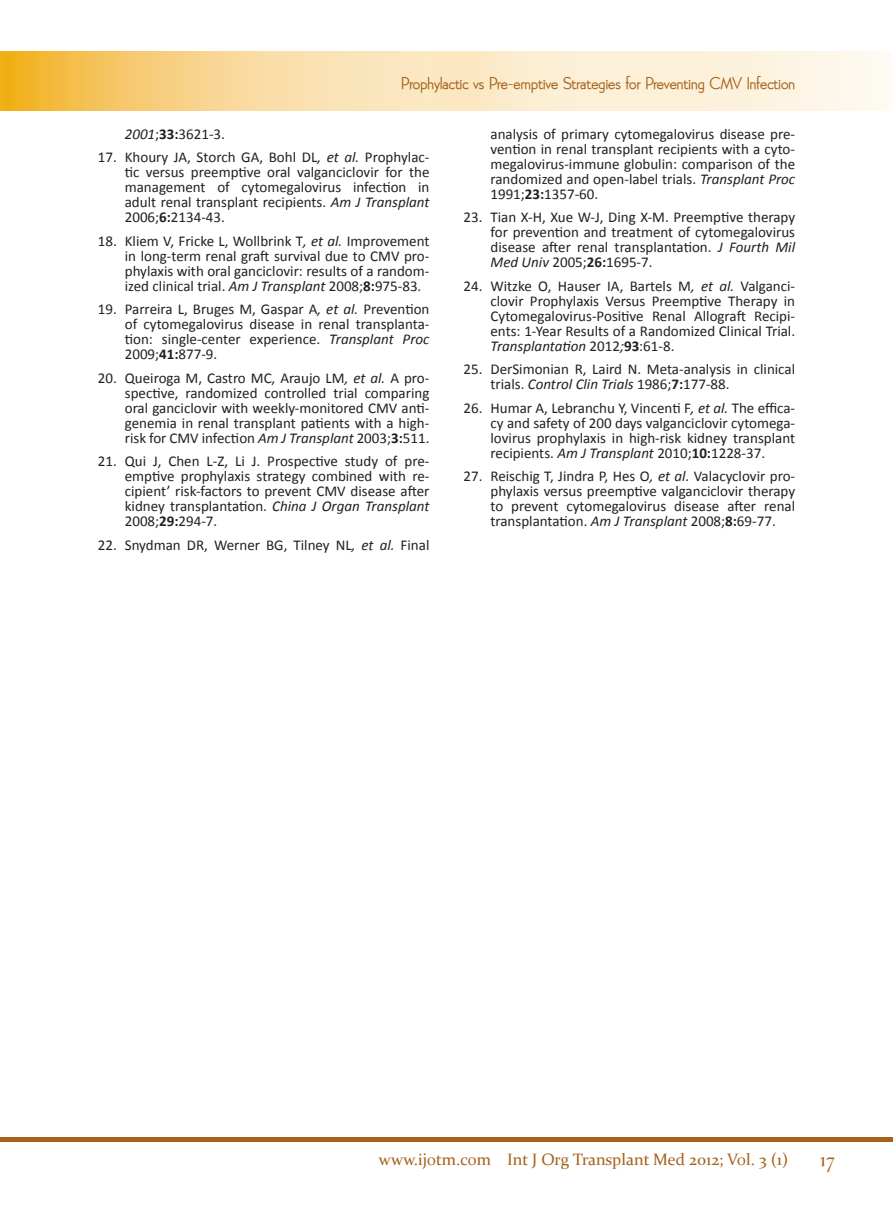
<style>
.page{position:relative;width:893px;height:1212px;background:#fff}
.page>*{position:absolute;margin:0;border:0;box-sizing:border-box;transform-origin:0 0}
.Running_Title{font:16.5px "Bennie Goethe SH";color:#a6611c}
.t1{font:16.5px "Constantia";color:#a6611c}
.Refrencess{font:15px/15px "Calibri";color:#231f20;text-align:justify}
.s1{font-style:italic}
.s2{font-weight:700}
</style>
<div class="page">
<div style="left:0;top:1137px;width:893px;height:5px;background:#a6611c"></div>
<img style="left:0;top:52px;width:883px;height:59px">
<p class="Running_Title" style="left:401px;top:73px;width:395px">Prophylactic vs Pre-emptive Strategies for Preventing CMV Infection</p>
<p class="Refrencess" style="left:125px;top:126px;width:102px"><span class="s1">2001</span>;<span class="s2">33:</span>3621-3.</p>
<p class="Refrencess" style="left:125px;top:149px;width:306px;text-indent:-27px">17. Khoury JA, Storch GA, Bohl DL<span class="s1">, et al.</span> Prophylac&shy;tic versus preemptive oral valganciclovir for the management of cytomegalovirus infection in adult renal transplant recipients. <span class="s1">Am J Transplant </span>2006;<span class="s2">6:</span>2134-43.</p>
<p class="Refrencess" style="left:125px;top:233px;width:306px;text-indent:-27px">18. Kliem V, Fricke L, Wollbrink T<span class="s1">, et al.</span> Improvement in long-term renal graft survival due to CMV pro&shy;phylaxis with oral ganciclovir: results of a random&shy;ized clinical trial. <span class="s1">Am J Transplant</span> 2008;<span class="s2">8:</span>975-83.</p>
<p class="Refrencess" style="left:125px;top:301px;width:306px;text-indent:-27px">19. Parreira L, Bruges M, Gaspar A<span class="s1">, et al.</span> Prevention of cytomegalovirus disease in renal transplanta&shy;tion: single-center experience. <span class="s1">Transplant Proc </span>2009;<span class="s2">41:</span>877-9.</p>
<p class="Refrencess" style="left:125px;top:370px;width:306px;text-indent:-27px">20. Queiroga M, Castro MC, Araujo LM<span class="s1">, et al.</span> A pro&shy;spective, randomized controlled trial comparing oral ganciclovir with weekly-monitored CMV anti&shy;genemia in renal transplant patients with a high&shy;risk for CMV infection <span class="s1">Am J Transplant</span> 2003;<span class="s2">3:</span>511.</p>
<p class="Refrencess" style="left:125px;top:453px;width:306px;text-indent:-27px">21. Qui J, Chen L-Z, Li J. Prospective study of pre&shy;emptive prophylaxis strategy combined with re&shy;cipient’ risk-factors to prevent CMV disease after kidney transplantation. <span class="s1">China J Organ Transplant </span>2008;<span class="s2">29:</span>294-7.</p>
<p class="Refrencess" style="left:98px;top:537px;width:333px">22. Snydman DR, Werner BG, Tilney NL<span class="s1">, et al.</span> Final</p>
<p class="Refrencess" style="left:490px;top:126px;width:306px">analysis of primary cytomegalovirus disease pre&shy;vention in renal transplant recipients with a cyto&shy;megalovirus-immune globulin: comparison of the randomized and open-label trials. <span class="s1">Transplant Proc </span>1991;<span class="s2">23:</span>1357-60.</p>
<p class="Refrencess" style="left:490px;top:209px;width:306px;text-indent:-27px">23. Tian X-H, Xue W-J, Ding X-M. Preemptive therapy for prevention and treatment of cytomegalovirus disease after renal transplantation. <span class="s1">J Fourth Mil Med Univ</span> 2005;<span class="s2">26:</span>1695-7.</p>
<p class="Refrencess" style="left:490px;top:278px;width:306px;text-indent:-27px">24. Witzke O, Hauser IA, Bartels M<span class="s1">, et al.</span> Valganci&shy;clovir Prophylaxis Versus Preemptive Therapy in Cytomegalovirus-Positive Renal Allograft Recipi&shy;ents: 1-Year Results of a Randomized Clinical Trial.<br><span class="s1">Transplantation</span> 2012<span class="s1">;</span><span class="s2">93</span>:61-8.</p>
<p class="Refrencess" style="left:490px;top:361px;width:306px;text-indent:-27px">25. DerSimonian R, Laird N. Meta-analysis in clinical trials. <span class="s1">Control Clin Trials</span> 1986;<span class="s2">7:</span>177-88.</p>
<p class="Refrencess" style="left:490px;top:400px;width:306px;text-indent:-27px">26. Humar A, Lebranchu Y, Vincenti F<span class="s1">, et al.</span> The effica&shy;cy and safety of 200 days valganciclovir cytomega&shy;lovirus prophylaxis in high-risk kidney transplant recipients. <span class="s1">Am J Transplant</span> 2010;<span class="s2">10:</span>1228-37.</p>
<p class="Refrencess" style="left:490px;top:468px;width:306px;text-indent:-27px">27. Reischig T, Jindra P, Hes O<span class="s1">, et al.</span> Valacyclovir pro&shy;phylaxis versus preemptive valganciclovir therapy to prevent cytomegalovirus disease after renal transplantation. <span class="s1">Am J Transplant</span> 2008;<span class="s2">8:</span>69-77.</p>
<p class="t1" style="left:379px;top:1148px;width:411px">www.ijotm.com Int J Org Transplant Med 2012; Vol. 3 (1)</p>
</div>
